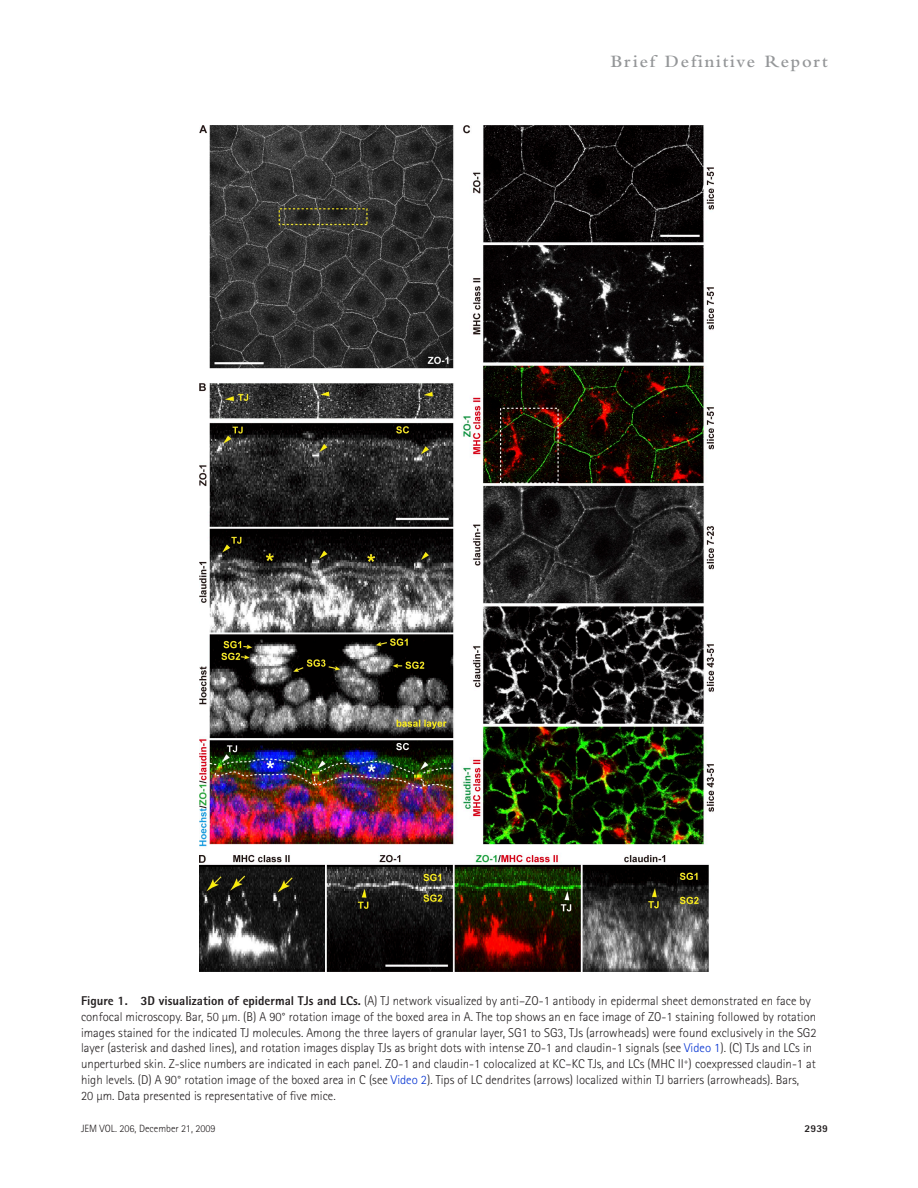
<style>
.page{position:relative;width:918px;height:1188px;background:#fff}
.page>*{position:absolute;margin:0;border:0;box-sizing:border-box;transform-origin:0 0}
.t1{font:600 18px "Bembo Std";letter-spacing:.1em;color:#949698}
.t2{font:300 12.75px/15.8px "Rotis Sans Serif Std";color:#231f20}
.t3{font:300 10.5px "Rotis Sans Serif Std";color:#231f20}
.t4{font:800 10.5px "Rotis Sans Serif Std";color:#231f20}
.s1{font-weight:800}
.s2{color:#0030d1}
</style>
<div class="page">
<img style="left:199px;top:125px;width:514px;height:846px">
<h1 class="t1" style="left:611px;top:51px;width:219px">Brief Definitive Report</h1>
<p class="t2" style="left:81px;top:993px;width:737px"><span class="s1">Figure 1. 3D visualization of epidermal TJs and LCs.</span> (A) TJ network visualized by anti–ZO-1 antibody in epidermal sheet demonstrated en face by confocal microscopy. Bar, 50 µm. (B) A 90° rotation image of the boxed area in A. The top shows an en face image of ZO-1 staining followed by rotation images stained for the indicated TJ molecules. Among the three layers of granular layer, SG1 to SG3, TJs (arrowheads) were found exclusively in the SG2 layer (asterisk and dashed lines), and rotation images display TJs as bright dots with intense ZO-1 and claudin-1 signals (see <span class="s2">Video 1</span>). (C) TJs and LCs in unperturbed skin. Z-slice numbers are indicated in each panel. ZO-1 and claudin-1 colocalized at KC–KC TJs, and LCs (MHC II<sup>+</sup>) coexpressed claudin-1 at high levels. (D) A 90° rotation image of the boxed area in C (see <span class="s2">Video 2</span>). Tips of LC dendrites (arrows) localized within TJ barriers (arrowheads). Bars,<br>20 µm. Data presented is representative of five mice.</p>
<p class="t3" style="left:81px;top:1123px;width:136px">JEM VOL. 206, December 21, 2009</p>
<p class="t4" style="left:805px;top:1122px;width:25px">2939</p>
</div>
